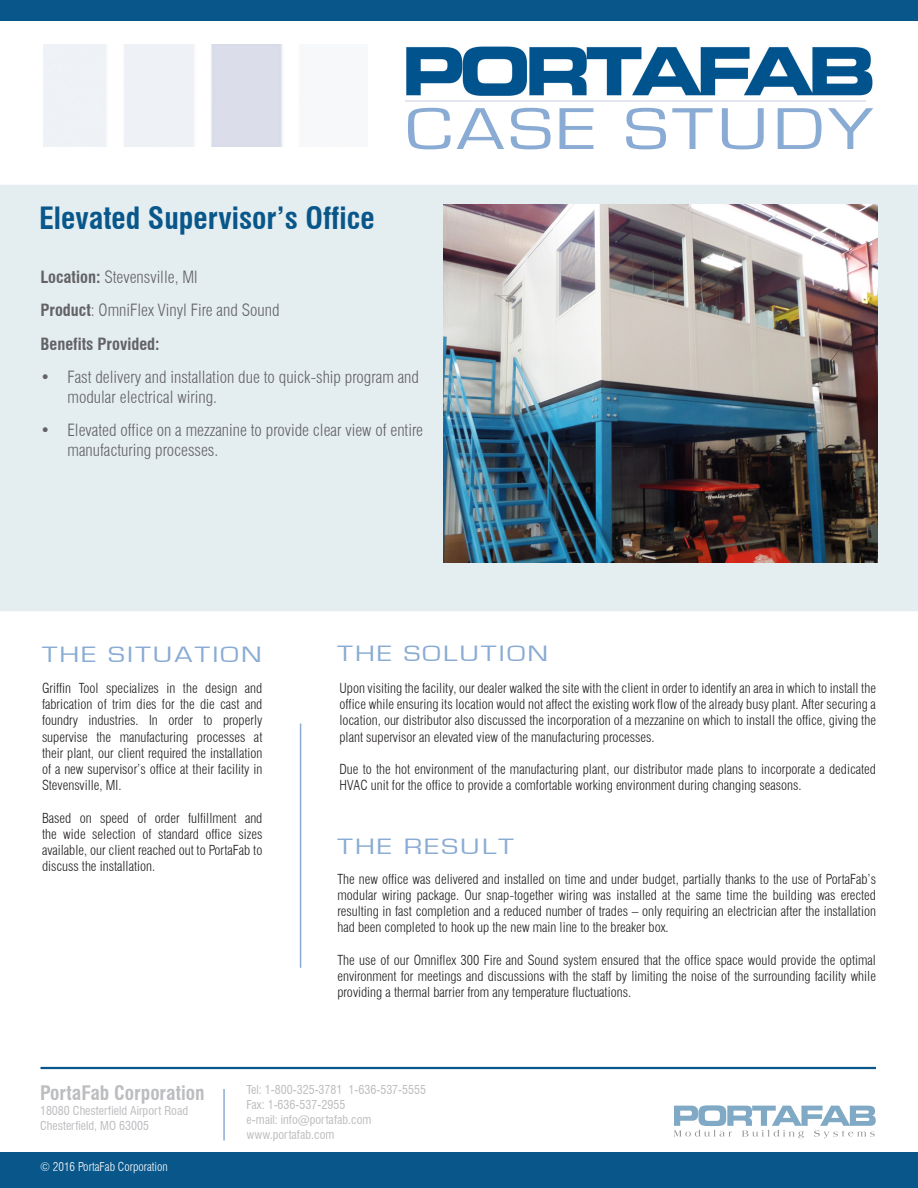
<style>
.page{position:relative;width:918px;height:1188px;background:#fff}
.page>*{position:absolute;margin:0;border:0;box-sizing:border-box;transform-origin:0 0}
.t1{font:61.2px "Eurostile";letter-spacing:.05em;color:#8aabd3;scale:1.29 1}
.t2{font:700 condensed 30px "Swiss 721 BT";color:#09578a}
.t3{font:22.95px "Eurostile";letter-spacing:.075em;color:#8aabd3;scale:1.29 1}
.blue_headlines_small{font:700 condensed 19.5px "Swiss 721 BT";color:#bcbdc0}
.t4{font:300 condensed 16.5px/19.8px "Swiss 721 BT";color:#636366}
.t5{font:700 condensed 16.5px "Swiss 721 BT";color:#636366}
.t6{font:300 condensed 13.5px/16.2px "Swiss 721 BT";color:#231f20;text-align:justify}
.t7{font:condensed 12px "Swiss 721 BT";color:#bcbdc0}
.t8{font:300 condensed 12px "Swiss 721 BT";color:#fff}
.s1{font-weight:700}
</style>
<div class="page">
<div style="left:0;top:185px;width:918px;height:426px;background:#e4edf0"></div>
<hr style="left:40px;top:1067px;width:836px;height:2px;background:#09578a">
<div style="left:0;top:1152px;width:918px;height:36px;background:#09578a"></div>
<svg style="left:674px;top:1105px;width:202px;height:33px"></svg>
<img style="left:43px;top:44px;width:240px;height:103px">
<img style="left:406px;top:46px;width:467px;height:50px">
<hr style="left:405px;top:100px;width:461px;height:2px;background:#dbdeea">
<div style="left:0;top:0;width:918px;height:20px;background:#09578a"></div>
<hr style="left:300px;top:724px;width:1px;height:244px;background:#8aabd3">
<img style="left:444px;top:204px;width:433px;height:359px">
<hr style="left:223px;top:1089px;width:2px;height:51px;background:#8aabd3">
<p class="t1" style="left:405px;top:96px;width:364px">CASE STUDY</p>
<p class="t2" style="left:39px;top:200px;width:337px">Elevated Supervisor’s Office</p>
<p class="t4" style="left:40px;top:267px;width:159px"><span class="s1">Location:</span> Stevensville, MI</p>
<p class="t4" style="left:40px;top:301px;width:241px"><span class="s1">Product</span>: OmniFlex Vinyl Fire and Sound</p>
<p class="t5" style="left:40px;top:334px;width:121px">Benefits Provided:</p>
<p class="t4" style="left:68px;top:367px;width:353px;text-indent:-27px">• Fast delivery and installation due to quick-ship program and modular electrical wiring.</p>
<p class="t4" style="left:68px;top:420px;width:357px;text-indent:-27px">• Elevated office on a mezzanine to provide clear view of entire manufacturing processes.</p>
<p class="t3" style="left:42px;top:642px;width:172px">THE SITUATION</p>
<p class="t3" style="left:338px;top:641px;width:165px">THE SOLUTION</p>
<p class="t6" style="left:42px;top:680px;width:222px">Griffin Tool specializes in the design and fabrication of trim dies for the die cast and foundry industries. In order to properly supervise the manufacturing processes at their plant, our client required the installation of a new supervisor’s office at their facility in Stevensville, MI.</p>
<p class="t6" style="left:42px;top:810px;width:222px">Based on speed of order fulfillment and the wide selection of standard office sizes available, our client reached out to PortaFab to discuss the installation.</p>
<p class="t6" style="left:339px;top:680px;width:538px">Upon visiting the facility, our dealer walked the site with the client in order to identify an area in which to install the office while ensuring its location would not affect the existing work flow of the already busy plant. After securing a location, our distributor also discussed the incorporation of a mezzanine on which to install the office, giving the plant supervisor an elevated view of the manufacturing processes.</p>
<p class="t6" style="left:339px;top:761px;width:538px">Due to the hot environment of the manufacturing plant, our distributor made plans to incorporate a dedicated<br>HVAC unit for the office to provide a comfortable working environment during changing seasons.</p>
<p class="t3" style="left:338px;top:835px;width:138px">THE RESULT</p>
<p class="t6" style="left:338px;top:871px;width:540px">The new office was delivered and installed on time and under budget, partially thanks to the use of PortaFab’s modular wiring package. Our snap-together wiring was installed at the same time the building was erected resulting in fast completion and a reduced number of trades – only requiring an electrician after the installation had been completed to hook up the new main line to the breaker box.</p>
<p class="t6" style="left:338px;top:952px;width:540px">The use of our Omniflex 300 Fire and Sound system ensured that the office space would provide the optimal environment for meetings and discussions with the staff by limiting the noise of the surrounding facility while providing a thermal barrier from any temperature fluctuations.</p>
<p class="blue_headlines_small" style="left:40px;top:1081px;width:166px">PortaFab Corporation</p>
<p class="t7" style="left:40px;top:1104px;width:150px">18080 Chesterfield Airport Road</p>
<p class="t7" style="left:40px;top:1119px;width:111px">Chesterfield, MO 63005</p>
<p class="t8" style="left:40px;top:1159px;width:129px">© 2016 PortaFab Corporation</p>
<p class="t7" style="left:247px;top:1082px;width:181px">Tel: 1-800-325-3781 1-636-537-5555</p>
<p class="t7" style="left:247px;top:1097px;width:100px">Fax: 1-636-537-2955</p>
<p class="t7" style="left:247px;top:1112px;width:126px">e-mail: info@portafab.com</p>
<p class="t7" style="left:247px;top:1127px;width:89px">www.portafab.com</p>
</div>
